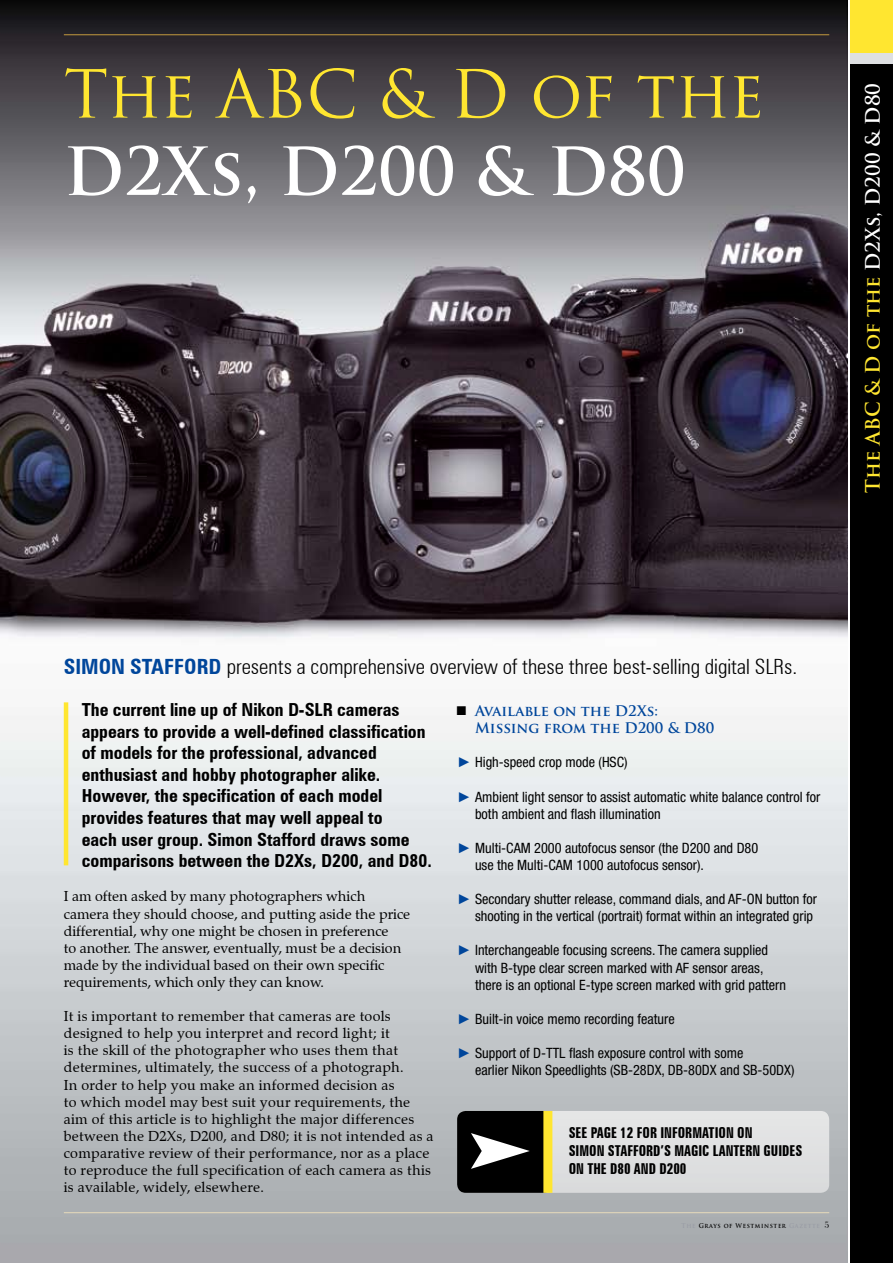
<style>
.page{position:relative;width:893px;height:1263px;background:#fff}
.page>*{position:absolute;margin:0;border:0;box-sizing:border-box;transform-origin:0 0}
.t1{font:67.5px "Pointers";color:#fff}
.t2{font:64.5px "Trajan Pro";letter-spacing:-.02em;color:#ffe630}
.t3{font:700 64.5px "Trajan Pro";color:#fff}
.t4{font:300 condensed 21px "Zurich BT";color:#000}
.t5{font:700 19.5px "Trajan Pro";color:#ffe630}
.t6{font:700 condensed 18px/21.6px "Zurich BT";color:#000}
.t7{font:700 extra-condensed 15px/18px "Zurich BT";color:#000}
.t8{font:condensed 14.25px/17.1px "Helvetica Neue LT";color:#000}
.t9{font:14.25px/17.1px "Zapf Calligraphic 801 BT";letter-spacing:.02em;color:#000}
.t10{font:14.25px/17.1px "Zapf Calligraphic 801 BT";color:#000}
.t11{font:700 14.25px/17.1px "Trajan Pro";color:#00469b}
.t12{font:700 6.45px "Trajan Pro";letter-spacing:.1em;color:#000;scale:.93 1}
.s1{color:#fff}
.s2{font-weight:700;color:#00469b}
.s3{font-family:"Arial";font-stretch:normal;color:#00469b}
.s4{color:#747378}
</style>
<div class="page">
<img style="left:0;top:0;width:847px;height:1263px">
<div style="left:850px;top:0;width:43px;height:64px;background:#ffe630"></div>
<div style="left:850px;top:64px;width:43px;height:1199px;background:#000"></div>
<hr style="left:64px;top:702px;width:4px;height:163px;background:#ffe630">
<div style="left:850px;top:53px;width:43px;height:11px;background:#dee0e2"></div>
<div style="left:457px;top:1111px;width:372px;height:82px;background:#e0e1e1;border-radius:9px"></div>
<div style="left:457px;top:1111px;width:95px;height:82px;background:#000;border-radius:9px"></div>
<div style="left:543px;top:1111px;width:9px;height:82px;background:#ffe630"></div>
<svg style="left:825px;top:1222px;width:4px;height:6px"></svg>
<svg style="left:457px;top:706px;width:9px;height:8px"></svg>
<h2 class="t2" style="left:64px;top:53px;width:702px">The ABC &amp; D of the</h2>
<h2 class="t3" style="left:64px;top:131px;width:623px">D2Xs, D200 &amp; D80</h2>
<h3 class="t5" style="left:861px;top:493px;width:411px;rotate:-90deg">The ABC &amp; D of the <span class="s1">D2Xs, D200 &amp; D80</span></h3>
<h3 class="t4" style="left:64px;top:653px;width:735px"><span class="s2">Simon Stafford</span> presents a comprehensive overview of these three best-selling digital SLRs.</h3>
<p class="t11" style="left:475px;top:702px;width:241px">Available on the D2Xs:<br>Missing from the D200 &amp; D80</p>
<p class="t8" style="left:457px;top:754px;width:172px"><span class="s3">►</span> High-speed crop mode (HSC)</p>
<p class="t8" style="left:475px;top:788px;width:347px;text-indent:-18px"><span class="s3">►</span> Ambient light sensor to assist automatic white balance control for both ambient and flash illumination</p>
<p class="t8" style="left:475px;top:839px;width:285px;text-indent:-18px"><span class="s3">►</span> Multi-CAM 2000 autofocus sensor (the D200 and D80 use the Multi-CAM 1000 autofocus sensor).</p>
<p class="t8" style="left:457px;top:890px;width:362px;text-align:right"><span class="s3">►</span> Secondary shutter release, command dials, and AF-ON button for shooting in the vertical (portrait) format within an integrated grip</p>
<p class="t8" style="left:475px;top:942px;width:313px;text-indent:-18px"><span class="s3">►</span> Interchangeable focusing screens. The camera supplied with B-type clear screen marked with AF sensor areas, there is an optional E-type screen marked with grid pattern</p>
<p class="t8" style="left:457px;top:1010px;width:219px"><span class="s3">►</span> Built-in voice memo recording feature</p>
<p class="t8" style="left:475px;top:1044px;width:321px;text-indent:-18px"><span class="s3">►</span> Support of D-TTL flash exposure control with some<br>earlier Nikon Speedlights (SB-28DX, DB-80DX and SB-50DX)</p>
<p class="t6" style="left:82px;top:699px;width:352px">The current line up of Nikon D-SLR cameras appears to provide a well-defined classification of models for the professional, advanced enthusiast and hobby photographer alike.<br>However, the specification of each model provides features that may well appeal to<br>each user group. Simon Stafford draws some comparisons between the D2Xs, D200, and D80.</p>
<p class="t10" style="left:64px;top:888px;width:348px">I am often asked by many photographers which camera they should choose, and putting aside the price differential, why one might be chosen in preference<br>to another. The answer, eventually, must be a decision made by the individual based on their own specific requirements, which only they can know.</p>
<p class="t9" style="left:64px;top:1008px;width:371px">It is important to remember that cameras are tools designed to help you interpret and record light; it<br>is the skill of the photographer who uses them that determines, ultimately, the success of a photograph.<br>In order to help you make an informed decision as<br>to which model may best suit your requirements, the aim of this article is to highlight the major differences between the D2Xs, D200, and D80; it is not intended as a comparative review of their performance, nor as a place to reproduce the full specification of each camera as this is available, widely, elsewhere.</p>
<p class="t7" style="left:569px;top:1124px;width:228px">SEE PAGE 12 FOR INFORMATION ON<br>SIMON STAFFORD’S MAGIC LANTERN GUIDES</p>
<h1 class="t1" style="left:471px;top:1118px;width:69px">d</h1>
<p class="t7" style="left:569px;top:1160px;width:119px">ON THE D80 AND D200</p>
<p class="t12" style="left:682px;top:1222px;width:150px"><span class="s4">The</span> Grays of Westminster <span class="s4">Gazette</span></p>
</div>
